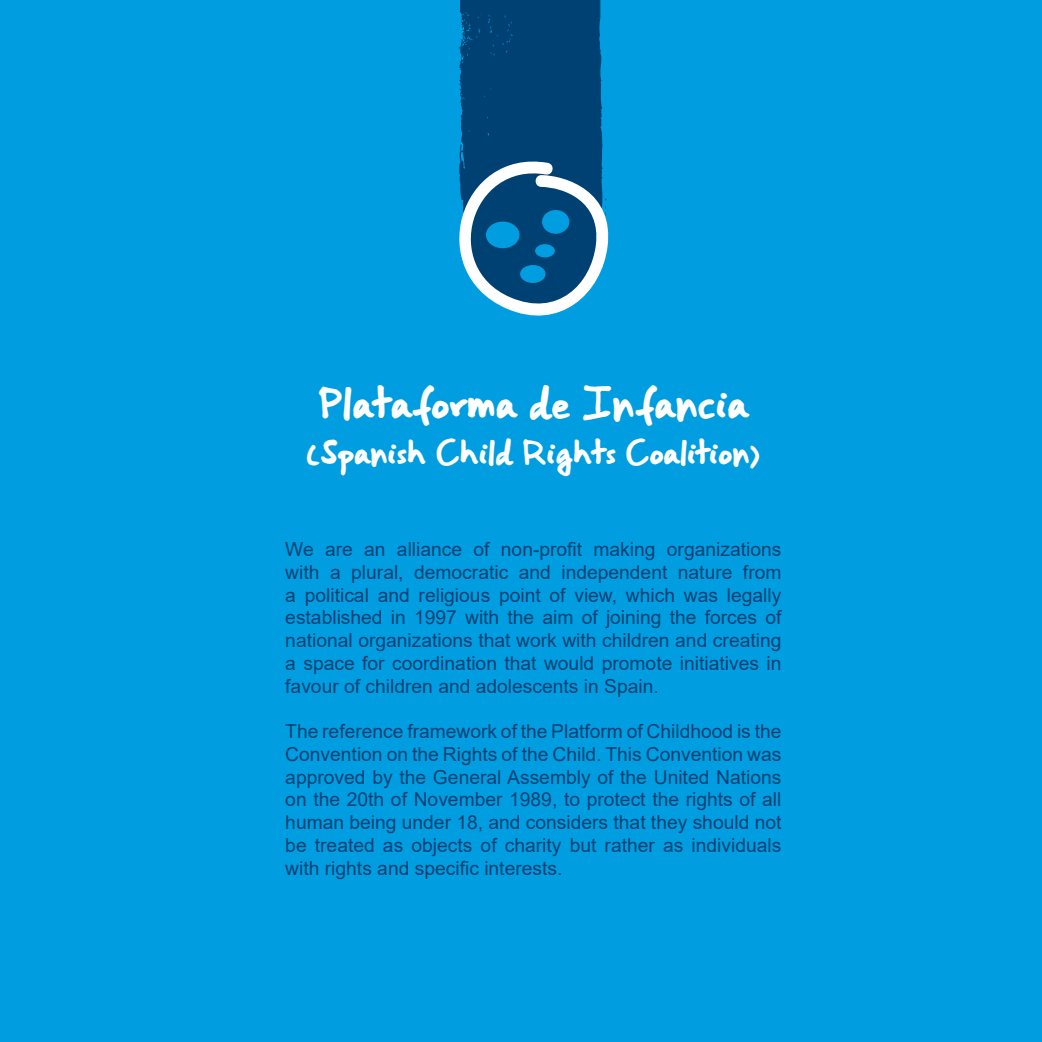
<style>
.page{position:relative;width:1042px;height:1042px;background:#009ee0}
.page>*{position:absolute;margin:0;border:0;box-sizing:border-box;transform-origin:0 0}
.t1{font:31.5px "Gorri Sans";color:#fff}
.t2{font:24.5px "Gorri Sans";color:#fff}
.t3{font:19.25px/22.8px "Arial";color:#004174;text-align:justify}
</style>
<div class="page">
<svg style="left:458px;top:0;width:151px;height:316px;background:#1b6393"></svg>
<h1 class="t1" style="left:318px;top:379px;width:432px">Plataforma de Infancia</h1>
<p class="t2" style="left:307px;top:433px;width:455px">(Spanish Child Rights Coalition)</p>
<p class="t3" style="left:285px;top:538px;width:498px">We are an alliance of non-profit making organizations with a plural, democratic and independent nature from a political and religious point of view, which was legally established in 1997 with the aim of joining the forces of national organizations that work with children and creating a space for coordination that would promote initiatives in favour of children and adolescents in Spain.</p>
<p class="t3" style="left:285px;top:720px;width:498px">The reference framework of the Platform of Childhood is the Convention on the Rights of the Child. This Convention was approved by the General Assembly of the United Nations on the 20th of November 1989, to protect the rights of all human being under 18, and considers that they should not be treated as objects of charity but rather as individuals with rights and specific interests.</p>
</div>
